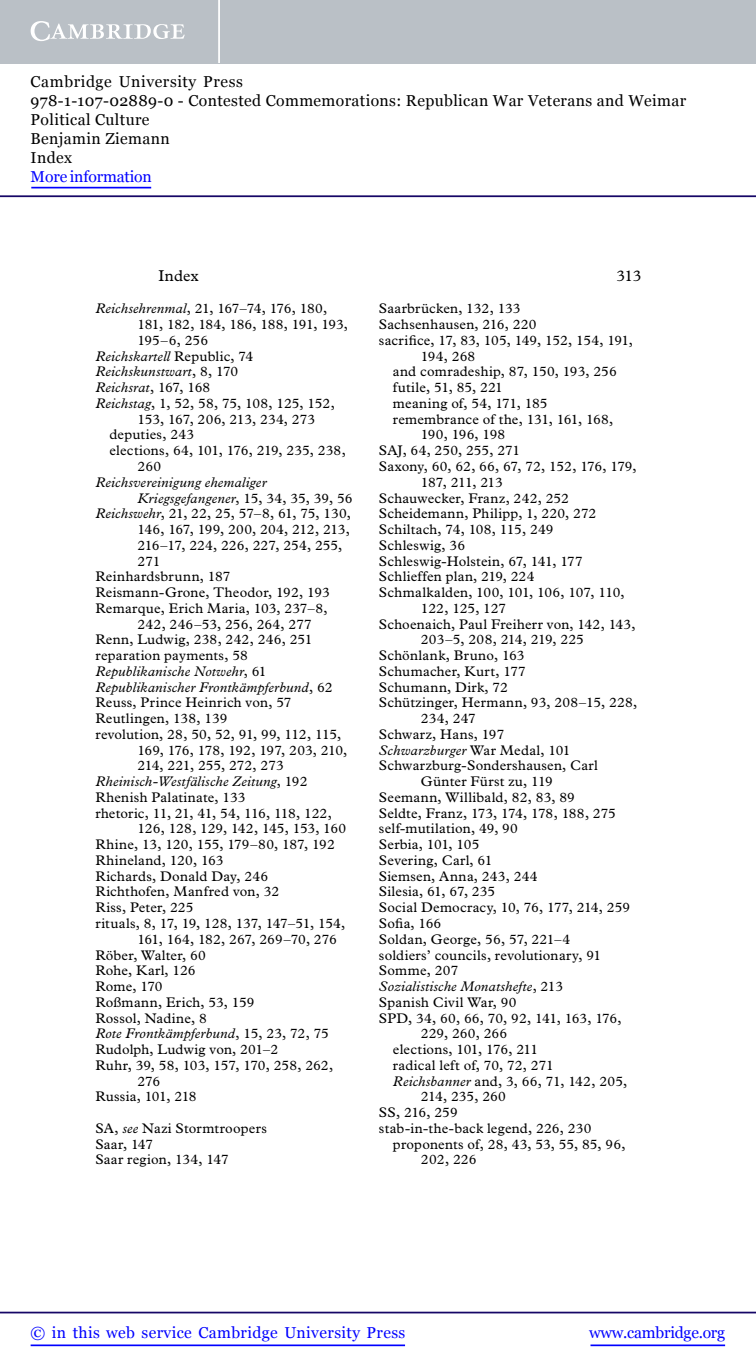
<style>
.page{position:relative;width:756px;height:1371px;background:#fff}
.page>*{position:absolute;margin:0;border:0;box-sizing:border-box;transform-origin:0 0}
.t1{font:15.75px/18.9px "Georgia";letter-spacing:.025em;color:#000}
.t2{font:15.75px "Georgia";letter-spacing:.025em;color:#00f}
.t3{font:15.75px "Georgia";letter-spacing:-.015em;color:#00f}
.t4{font:15.75px "Georgia";letter-spacing:-.01em;color:#00f}
.t5{font:15.75px "Plantin Std";letter-spacing:.005em;color:#000}
.t6{font:14px/15.8px "Plantin Std";letter-spacing:.01em;color:#000}
.t7{font:italic 14px "Plantin Std";letter-spacing:.015em;color:#000}
.t8{font:14px "Plantin Std";letter-spacing:-.01em;color:#000}
.t9{font:14px "Plantin Std";letter-spacing:-.015em;color:#000}
.t10{font:14px "Plantin Std";letter-spacing:-.035em;color:#000}
.t11{font:14px "Plantin Std";letter-spacing:-.02em;color:#000}
.t12{font:14px "Plantin Std";letter-spacing:-.04em;color:#000}
.t13{font:14px "Plantin Std";letter-spacing:-.03em;color:#000}
.s1{font-style:italic}
.s2{font-style:normal}
</style>
<div class="page">
<hr style="left:591px;top:1344px;width:134px;height:1px;background:#00f">
<hr style="left:0;top:1311px;width:756px;height:2px;background:#150666">
<hr style="left:31px;top:1344px;width:374px;height:1px;background:#00f">
<div style="left:0;top:0;width:756px;height:63px;background:#bac0c6"></div>
<svg style="left:31px;top:21px;width:154px;height:20px"></svg>
<hr style="left:218px;top:0;width:2px;height:63px;background:#fff">
<hr style="left:0;top:195px;width:756px;height:2px;background:#150666">
<hr style="left:31px;top:187px;width:120px;height:1px;background:#00f">
<p class="t1" style="left:31px;top:72px;width:657px">Cambridge University Press<br>978-1-107-02889-0 - Contested Commemorations: Republican War Veterans and Weimar<br>Political Culture<br>Benjamin Ziemann<br>Index</p>
<p class="t4" style="left:31px;top:167px;width:123px">More information</p>
<p class="t5" style="left:158px;top:266px;width:42px">Index</p>
<p class="t5" style="left:617px;top:266px;width:26px">313</p>
<p class="t10" style="left:95px;top:301px;width:233px"><span class="s1">Reichsehrenmal</span>, 21, 167–74, 176, 180,</p>
<p class="t12" style="left:137px;top:316px;width:212px">181, 182, 184, 186, 188, 191, 193,</p>
<p class="t6" style="left:137px;top:332px;width:72px">195–6, 256</p>
<p class="t7" style="left:95px;top:348px;width:159px">Reichskartell <span class="s2">Republic, 74</span></p>
<p class="t7" style="left:95px;top:363px;width:144px">Reichskunstwart<span class="s2">, 8, 170</span></p>
<p class="t7" style="left:95px;top:379px;width:116px">Reichsrat<span class="s2">, 167, 168</span></p>
<p class="t6" style="left:95px;top:395px;width:241px"><span class="s1">Reichstag</span>, 1, 52, 58, 75, 108, 125, 152,</p>
<p class="t8" style="left:138px;top:411px;width:179px">153, 167, 206, 213, 234, 273</p>
<p class="t6" style="left:110px;top:427px;width:86px">deputies, 243</p>
<p class="t6" style="left:110px;top:442px;width:238px">elections, 64, 101, 176, 219, 235, 238,</p>
<p class="t6" style="left:138px;top:458px;width:25px">260</p>
<p class="t7" style="left:96px;top:474px;width:172px">Reichsvereinigung ehemaliger</p>
<p class="t7" style="left:138px;top:489px;width:217px">Kriegsgefangener<span class="s2">, 15, 34, 35, 39, 56</span></p>
<p class="t8" style="left:96px;top:505px;width:257px"><span class="s1">Reichswehr</span>, 21, 22, 25, 57–8, 61, 75, 130,</p>
<p class="t9" style="left:137px;top:521px;width:214px">146, 167, 199, 200, 204, 212, 213,</p>
<p class="t6" style="left:138px;top:537px;width:206px">216–17, 224, 226, 227, 254, 255,</p>
<p class="t6" style="left:138px;top:553px;width:24px">271</p>
<p class="t6" style="left:96px;top:568px;width:137px">Reinhardsbrunn, 187</p>
<p class="t6" style="left:96px;top:584px;width:236px">Reismann-Grone, Theodor, 192, 193</p>
<p class="t6" style="left:96px;top:600px;width:234px">Remarque, Erich Maria, 103, 237–8,</p>
<p class="t6" style="left:137px;top:616px;width:176px">242, 246–53, 256, 264, 277</p>
<p class="t6" style="left:95px;top:631px;width:219px">Renn, Ludwig, 238, 242, 246, 251</p>
<p class="t6" style="left:95px;top:647px;width:154px">reparation payments, 58</p>
<p class="t7" style="left:95px;top:663px;width:173px">Republikanische Notwehr<span class="s2">, 61</span></p>
<p class="t7" style="left:95px;top:678px;width:238px">Republikanischer Frontkämpferbund<span class="s2">, 62</span></p>
<p class="t6" style="left:95px;top:694px;width:198px">Reuss, Prince Heinrich von, 57</p>
<p class="t6" style="left:95px;top:710px;width:134px">Reutlingen, 138, 139</p>
<p class="t6" style="left:95px;top:726px;width:247px">revolution, 28, 50, 52, 91, 99, 112, 115,</p>
<p class="t13" style="left:137px;top:742px;width:211px">169, 176, 178, 192, 197, 203, 210,</p>
<p class="t6" style="left:137px;top:757px;width:148px">214, 221, 255, 272, 273</p>
<p class="t7" style="left:96px;top:773px;width:214px">Rheinisch-Westfälische Zeitung<span class="s2">, 192</span></p>
<p class="t6" style="left:96px;top:789px;width:151px">Rhenish Palatinate, 133</p>
<p class="t6" style="left:96px;top:805px;width:238px">rhetoric, 11, 21, 41, 54, 116, 118, 122,</p>
<p class="t11" style="left:138px;top:820px;width:210px">126, 128, 129, 142, 145, 153, 160</p>
<p class="t6" style="left:96px;top:836px;width:241px">Rhine, 13, 120, 155, 179–80, 187, 192</p>
<p class="t6" style="left:96px;top:852px;width:129px">Rhineland, 120, 163</p>
<p class="t6" style="left:96px;top:868px;width:174px">Richards, Donald Day, 246</p>
<p class="t6" style="left:96px;top:883px;width:185px">Richthofen, Manfred von, 32</p>
<p class="t6" style="left:96px;top:899px;width:99px">Riss, Peter, 225</p>
<p class="t8" style="left:96px;top:915px;width:251px">rituals, 8, 17, 19, 128, 137, 147–51, 154,</p>
<p class="t9" style="left:137px;top:931px;width:201px">161, 164, 182, 267, 269–70, 276</p>
<p class="t6" style="left:95px;top:946px;width:112px">Röber, Walter, 60</p>
<p class="t6" style="left:95px;top:962px;width:102px">Rohe, Karl, 126</p>
<p class="t6" style="left:95px;top:978px;width:69px">Rome, 170</p>
<p class="t6" style="left:95px;top:994px;width:161px">Roßmann, Erich, 53, 159</p>
<p class="t6" style="left:95px;top:1009px;width:113px">Rossol, Nadine, 8</p>
<p class="t7" style="left:95px;top:1025px;width:235px">Rote Frontkämpferbund<span class="s2">, 15, 23, 72, 75</span></p>
<p class="t6" style="left:95px;top:1041px;width:184px">Rudolph, Ludwig von, 201–2</p>
<p class="t6" style="left:95px;top:1057px;width:239px">Ruhr, 39, 58, 103, 157, 170, 258, 262,</p>
<p class="t6" style="left:137px;top:1072px;width:24px">276</p>
<p class="t6" style="left:95px;top:1088px;width:103px">Russia, 101, 218</p>
<p class="t6" style="left:95px;top:1120px;width:173px">SA, <span class="s1">see</span> Nazi Stormtroopers<br>Saar, 147<br>Saar region, 134, 147</p>
<p class="t6" style="left:379px;top:301px;width:143px">Saarbrücken, 132, 133</p>
<p class="t6" style="left:379px;top:316px;width:159px">Sachsenhausen, 216, 220</p>
<p class="t6" style="left:379px;top:332px;width:256px">sacrifice, 17, 83, 105, 149, 152, 154, 191,</p>
<p class="t6" style="left:421px;top:348px;width:56px">194, 268</p>
<p class="t6" style="left:393px;top:364px;width:225px">and comradeship, 87, 150, 193, 256</p>
<p class="t6" style="left:393px;top:379px;width:112px">futile, 51, 85, 221</p>
<p class="t6" style="left:393px;top:395px;width:156px">meaning of, 54, 171, 185</p>
<p class="t6" style="left:393px;top:411px;width:222px">remembrance of the, 131, 161, 168,</p>
<p class="t11" style="left:421px;top:427px;width:86px">190, 196, 198</p>
<p class="t6" style="left:379px;top:442px;width:143px">SAJ, 64, 250, 255, 271</p>
<p class="t6" style="left:379px;top:458px;width:259px">Saxony, 60, 62, 66, 67, 72, 152, 176, 179,</p>
<p class="t10" style="left:421px;top:474px;width:83px">187, 211, 213</p>
<p class="t6" style="left:379px;top:490px;width:192px">Schauwecker, Franz, 242, 252</p>
<p class="t6" style="left:379px;top:505px;width:219px">Scheidemann, Philipp, 1, 220, 272</p>
<p class="t6" style="left:379px;top:521px;width:176px">Schiltach, 74, 108, 115, 249</p>
<p class="t6" style="left:379px;top:537px;width:88px">Schleswig, 36</p>
<p class="t6" style="left:379px;top:553px;width:205px">Schleswig-Holstein, 67, 141, 177</p>
<p class="t6" style="left:379px;top:568px;width:157px">Schlieffen plan, 219, 224</p>
<p class="t6" style="left:379px;top:584px;width:247px">Schmalkalden, 100, 101, 106, 107, 110,</p>
<p class="t8" style="left:421px;top:600px;width:87px">122, 125, 127</p>
<p class="t6" style="left:379px;top:616px;width:258px">Schoenaich, Paul Freiherr von, 142, 143,</p>
<p class="t6" style="left:421px;top:631px;width:164px">203–5, 208, 214, 219, 225</p>
<p class="t6" style="left:379px;top:647px;width:147px">Schönlank, Bruno, 163</p>
<p class="t6" style="left:379px;top:663px;width:148px">Schumacher, Kurt, 177</p>
<p class="t6" style="left:379px;top:679px;width:130px">Schumann, Dirk, 72</p>
<p class="t6" style="left:379px;top:694px;width:260px">Schützinger, Hermann, 93, 208–15, 228,</p>
<p class="t6" style="left:421px;top:710px;width:57px">234, 247</p>
<p class="t6" style="left:379px;top:726px;width:127px">Schwarz, Hans, 197</p>
<p class="t7" style="left:379px;top:741px;width:193px">Schwarzburger <span class="s2">War Medal, 101</span></p>
<p class="t6" style="left:379px;top:757px;width:220px">Schwarzburg-Sondershausen, Carl</p>
<p class="t6" style="left:421px;top:773px;width:134px">Günter Fürst zu, 119</p>
<p class="t6" style="left:379px;top:789px;width:198px">Seemann, Willibald, 82, 83, 89</p>
<p class="t6" style="left:379px;top:805px;width:239px">Seldte, Franz, 173, 174, 178, 188, 275</p>
<p class="t6" style="left:379px;top:820px;width:141px">self-mutilation, 49, 90</p>
<p class="t6" style="left:379px;top:836px;width:102px">Serbia, 101, 105</p>
<p class="t6" style="left:379px;top:852px;width:115px">Severing, Carl, 61</p>
<p class="t6" style="left:379px;top:868px;width:160px">Siemsen, Anna, 243, 244</p>
<p class="t6" style="left:379px;top:883px;width:118px">Silesia, 61, 67, 235</p>
<p class="t6" style="left:379px;top:899px;width:253px">Social Democracy, 10, 76, 177, 214, 259</p>
<p class="t6" style="left:379px;top:915px;width:64px">Sofia, 166</p>
<p class="t6" style="left:379px;top:931px;width:193px">Soldan, George, 56, 57, 221–4</p>
<p class="t6" style="left:379px;top:946px;width:224px">soldiers’ councils, revolutionary, 91</p>
<p class="t6" style="left:379px;top:962px;width:81px">Somme, 207</p>
<p class="t7" style="left:379px;top:978px;width:186px">Sozialistische Monatshefte<span class="s2">, 213</span></p>
<p class="t6" style="left:379px;top:994px;width:139px">Spanish Civil War, 90</p>
<p class="t6" style="left:379px;top:1009px;width:244px">SPD, 34, 60, 66, 70, 92, 141, 163, 176,</p>
<p class="t6" style="left:421px;top:1025px;width:88px">229, 260, 266</p>
<p class="t6" style="left:393px;top:1041px;width:147px">elections, 101, 176, 211</p>
<p class="t6" style="left:393px;top:1057px;width:162px">radical left of, 70, 72, 271</p>
<p class="t6" style="left:393px;top:1072px;width:236px"><span class="s1">Reichsbanner</span> and, 3, 66, 71, 142, 205,</p>
<p class="t6" style="left:421px;top:1088px;width:86px">214, 235, 260</p>
<p class="t6" style="left:379px;top:1104px;width:80px">SS, 216, 259</p>
<p class="t6" style="left:379px;top:1120px;width:214px">stab-in-the-back legend, 226, 230</p>
<p class="t6" style="left:393px;top:1135px;width:234px">proponents of, 28, 43, 53, 55, 85, 96,</p>
<p class="t6" style="left:421px;top:1151px;width:57px">202, 226</p>
<p class="t2" style="left:31px;top:1323px;width:376px">© in this web service Cambridge University Press</p>
<p class="t3" style="left:589px;top:1323px;width:137px">www.cambridge.org</p>
</div>
